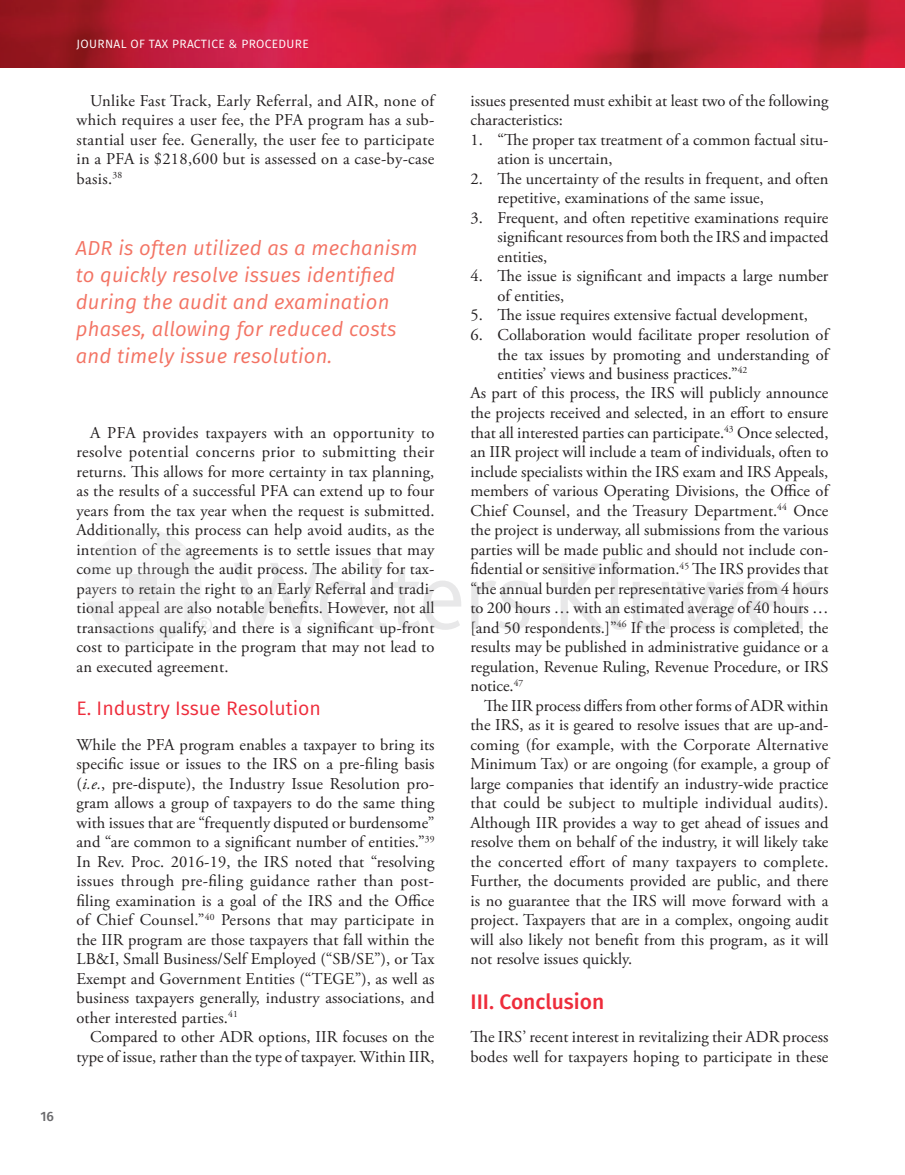
<style>
.page{position:relative;width:905px;height:1175px;background:#fff}
.page>*{position:absolute;margin:0;border:0;box-sizing:border-box;transform-origin:0 0}
.t1{font:500 21px "Fira Sans";color:#ee2c3b}
.t2{font:italic 20.25px/27px "Fira Sans";letter-spacing:.01em;color:#f37363}
.t3{font:19.5px "Fira Sans";color:#ee2c3b}
.t4{font:16.5px/19.5px "Adobe Garamond Pro";color:#231f20}
.t5{font:16.5px "Adobe Garamond Pro";letter-spacing:.02em;color:#231f20}
.t6{font:500 13.5px "Fira Sans";color:#69696c}
.t7{font:12px "Fira Sans";letter-spacing:.03em;color:#fff}
.s1{font-style:italic}
</style>
<div class="page">
<svg style="left:0;top:0;width:904px;height:68px;background:#c41d36"></svg>
<svg style="left:234px;top:563px;width:128px;height:67px"></svg>
<svg style="left:372px;top:558px;width:89px;height:72px"></svg>
<svg style="left:795px;top:581px;width:25px;height:48px"></svg>
<svg style="left:471px;top:581px;width:58px;height:49px"></svg>
<svg style="left:561px;top:563px;width:42px;height:66px"></svg>
<svg style="left:611px;top:558px;width:14px;height:72px"></svg>
<svg style="left:633px;top:582px;width:37px;height:48px"></svg>
<svg style="left:677px;top:581px;width:108px;height:49px"></svg>
<svg style="left:86px;top:531px;width:126px;height:115px"></svg>
<p class="t7" style="left:77px;top:35px;width:234px">JOURNAL OF TAX PRACTICE &amp; PROCEDURE</p>
<p class="t4" style="left:77px;top:91px;width:359px;text-align:justify;text-indent:13px">Unlike Fast Track, Early Referral, and AIR, none of which requires a user fee, the PFA program has a sub&shy;stantial user fee. Generally, the user fee to participate in a PFA is $218,600 but is assessed on a case-by-case basis.<sup>38</sup></p>
<p class="t2" style="left:76px;top:234px;width:343px">ADR is often utilized as a mechanism to quickly resolve issues identified during the audit and examination phases, allowing for reduced costs and timely issue resolution.</p>
<p class="t6" style="left:40px;top:1105px;width:15px">16</p>
<p class="t4" style="left:77px;top:423px;width:359px;text-align:justify;text-indent:13px">A PFA provides taxpayers with an opportunity to resolve potential concerns prior to submitting their returns. This allows for more certainty in tax planning, as the results of a successful PFA can extend up to four years from the tax year when the request is submitted.<br>Additionally, this process can help avoid audits, as the intention of the agreements is to settle issues that may come up through the audit process. The ability for tax&shy;payers to retain the right to an Early Referral and tradi&shy;tional appeal are also notable benefits. However, not all transactions qualify, and there is a significant up-front cost to participate in the program that may not lead to an executed agreement.</p>
<p class="t3" style="left:76px;top:694px;width:246px">E. Industry Issue Resolution</p>
<p class="t4" style="left:76px;top:735px;width:359px;text-align:justify">While the PFA program enables a taxpayer to bring its specific issue or issues to the IRS on a pre-filing basis (<span class="s1">i.e.</span>, pre-dispute), the Industry Issue Resolution pro&shy;gram allows a group of taxpayers to do the same thing with issues that are “frequently disputed or burdensome” and “are common to a significant number of entities.”<sup>39<br></sup>In Rev. Proc. 2016-19, the IRS noted that “resolving issues through pre-filing guidance rather than post&shy;filing examination is a goal of the IRS and the Office of Chief Counsel.”<sup>40</sup> Persons that may participate in the IIR program are those taxpayers that fall within the LB&amp;I, Small Business/Self Employed (“SB/SE”), or Tax Exempt and Government Entities (“TEGE”), as well as business taxpayers generally, industry associations, and other interested parties.<sup>41</sup></p>
<p class="t4" style="left:77px;top:1027px;width:359px;text-align:right">Compared to other ADR options, IIR focuses on the type of issue, rather than the type of taxpayer. Within IIR,</p>
<p class="t4" style="left:470px;top:91px;width:359px">issues presented must exhibit at least two of the following characteristics:</p>
<p class="t4" style="left:497px;top:130px;width:332px;text-indent:-27px">1. “The proper tax treatment of a common factual situ&shy;ation is uncertain,</p>
<p class="t4" style="left:497px;top:169px;width:332px;text-indent:-27px">2. The uncertainty of the results in frequent, and often repetitive, examinations of the same issue,</p>
<p class="t4" style="left:497px;top:208px;width:332px;text-align:justify;text-indent:-27px">3. Frequent, and often repetitive examinations require significant resources from both the IRS and impacted entities,</p>
<p class="t4" style="left:497px;top:267px;width:332px;text-indent:-27px">4. The issue is significant and impacts a large number of entities,</p>
<p class="t4" style="left:470px;top:306px;width:339px">5. The issue requires extensive factual development,</p>
<p class="t4" style="left:470px;top:325px;width:359px">6. Collaboration would facilitate proper resolution of</p>
<p class="t4" style="left:497px;top:345px;width:332px">the tax issues by promoting and understanding of</p>
<p class="t4" style="left:497px;top:364px;width:251px">entities’ views and business practices.”<sup>42</sup></p>
<p class="t4" style="left:470px;top:384px;width:359px">As part of this process, the IRS will publicly announce</p>
<p class="t4" style="left:470px;top:403px;width:359px">the projects received and selected, in an effort to ensure</p>
<p class="t4" style="left:470px;top:423px;width:359px">that all interested parties can participate.<sup>43</sup> Once selected,</p>
<p class="t4" style="left:470px;top:442px;width:359px">an IIR project will include a team of individuals, often to</p>
<p class="t4" style="left:470px;top:462px;width:359px">include specialists within the IRS exam and IRS Appeals,</p>
<p class="t4" style="left:470px;top:481px;width:359px">members of various Operating Divisions, the Office of</p>
<p class="t4" style="left:470px;top:501px;width:359px">Chief Counsel, and the Treasury Department.<sup>44</sup> Once</p>
<p class="t4" style="left:470px;top:520px;width:359px">the project is underway, all submissions from the various</p>
<p class="t4" style="left:470px;top:540px;width:359px">parties will be made public and should not include con-</p>
<p class="t4" style="left:470px;top:559px;width:359px">fidential or sensitive information.<sup>45</sup> The IRS provides that</p>
<p class="t4" style="left:470px;top:579px;width:359px">“the annual burden per representative varies from 4 hours</p>
<p class="t4" style="left:470px;top:598px;width:359px">to 200 hours … with an estimated average of 40 hours …</p>
<p class="t4" style="left:470px;top:618px;width:359px">[and 50 respondents.]”<sup>46</sup> If the process is completed, the</p>
<p class="t4" style="left:470px;top:637px;width:359px">results may be published in administrative guidance or a</p>
<p class="t4" style="left:470px;top:657px;width:359px">regulation, Revenue Ruling, Revenue Procedure, or IRS</p>
<p class="t4" style="left:470px;top:676px;width:54px">notice.<sup>47</sup></p>
<p class="t4" style="left:484px;top:696px;width:346px">The IIR process differs from other forms of ADR within</p>
<p class="t4" style="left:470px;top:715px;width:359px">the IRS, as it is geared to resolve issues that are up-and-</p>
<p class="t4" style="left:470px;top:735px;width:359px">coming (for example, with the Corporate Alternative</p>
<p class="t4" style="left:470px;top:754px;width:359px">Minimum Tax) or are ongoing (for example, a group of</p>
<p class="t4" style="left:470px;top:774px;width:359px">large companies that identify an industry-wide practice</p>
<p class="t5" style="left:470px;top:793px;width:359px">that could be subject to multiple individual audits).</p>
<p class="t4" style="left:470px;top:813px;width:359px">Although IIR provides a way to get ahead of issues and</p>
<p class="t4" style="left:470px;top:832px;width:359px">resolve them on behalf of the industry, it will likely take</p>
<p class="t5" style="left:470px;top:851px;width:359px">the concerted effort of many taxpayers to complete.</p>
<p class="t4" style="left:470px;top:871px;width:359px">Further, the documents provided are public, and there</p>
<p class="t4" style="left:470px;top:891px;width:359px">is no guarantee that the IRS will move forward with a</p>
<p class="t4" style="left:470px;top:910px;width:359px">project. Taxpayers that are in a complex, ongoing audit</p>
<p class="t4" style="left:470px;top:930px;width:359px">will also likely not benefit from this program, as it will</p>
<p class="t4" style="left:470px;top:949px;width:163px">not resolve issues quickly.</p>
<p class="t1" style="left:470px;top:985px;width:135px">III. Conclusion</p>
<p class="t4" style="left:470px;top:1027px;width:359px">The IRS’ recent interest in revitalizing their ADR process bodes well for taxpayers hoping to participate in these</p>
</div>
